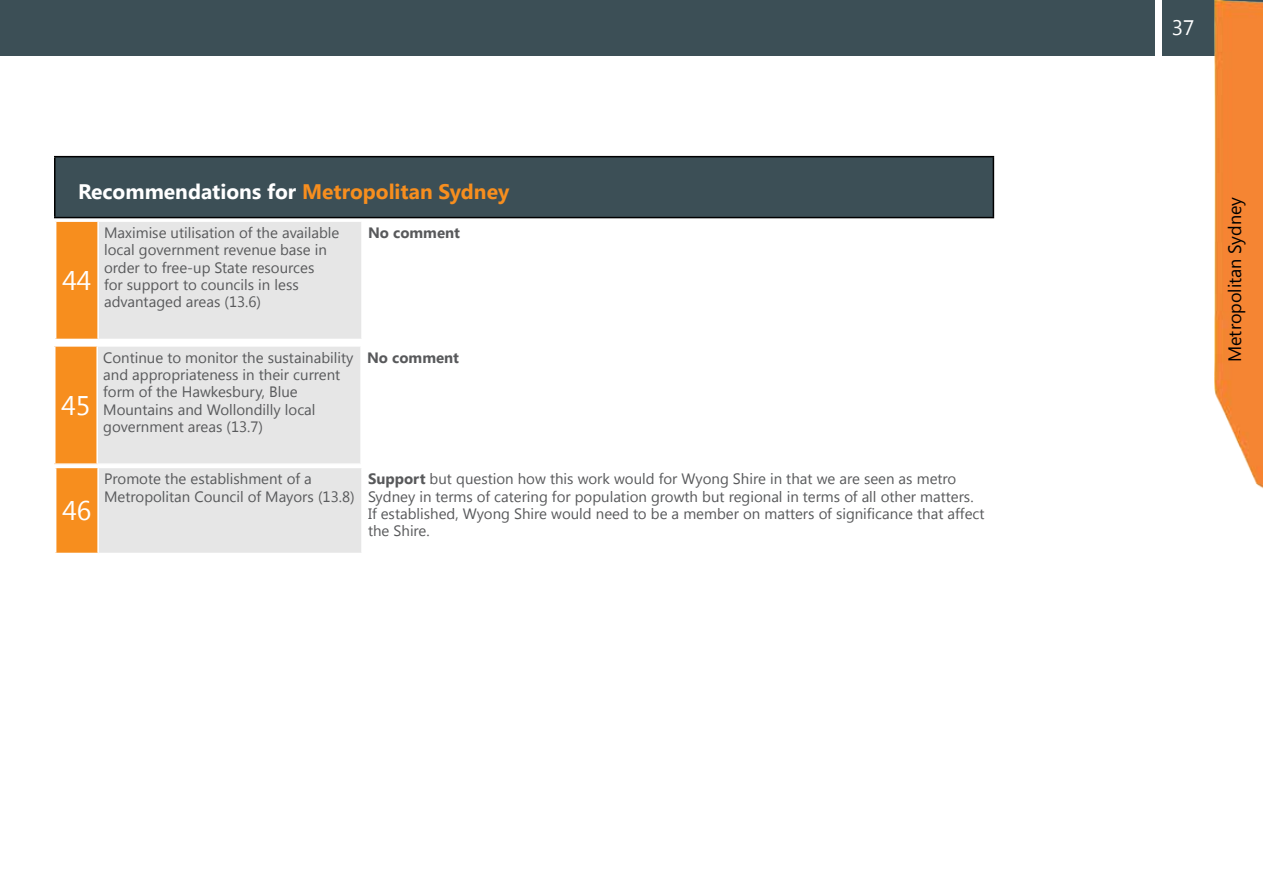
<style>
.page{position:relative;width:1263px;height:893px;background:#fff}
.page>*{position:absolute;margin:0;border:0;box-sizing:border-box;transform-origin:0 0}
.t1{font:27px "Segoe UI";color:#fff}
.t2{font:700 21px "Segoe UI";color:#fff}
.t3{font:21px "Segoe UI";color:#fff}
.t4{font:18px "Segoe UI";color:#000}
.t5{font:15px/17.2px "Segoe UI";color:#58595b}
.t6{font:700 15px "Segoe UI";color:#58595b}
.s1{color:#f78e1e}
.s2{font-weight:700}
</style>
<div class="page">
<div style="left:0;top:0;width:1263px;height:55px;background:#3c4f56"></div>
<div style="left:1155px;top:0;width:6px;height:70px;background:#fff"></div>
<div style="left:55px;top:157px;width:938px;height:61px;background:#3c4f56"></div>
<hr style="left:54px;top:156px;width:940px;height:1px;background:#000">
<hr style="left:54px;top:157px;width:2px;height:60px;background:#000">
<hr style="left:993px;top:157px;width:1px;height:60px;background:#000">
<hr style="left:54px;top:217px;width:940px;height:1px;background:#000">
<div style="left:56px;top:221px;width:42px;height:118px;background:#f78e1e"></div>
<div style="left:98px;top:221px;width:264px;height:118px;background:#e6e6e6"></div>
<hr style="left:55px;top:220px;width:43px;height:2px;background:#fff">
<hr style="left:98px;top:220px;width:264px;height:2px;background:#fff">
<hr style="left:97px;top:222px;width:2px;height:117px;background:#fff">
<hr style="left:361px;top:222px;width:2px;height:117px;background:#fff">
<div style="left:55px;top:346px;width:42px;height:118px;background:#f78e1e"></div>
<div style="left:97px;top:346px;width:264px;height:118px;background:#e6e6e6"></div>
<hr style="left:54px;top:345px;width:43px;height:2px;background:#fff">
<hr style="left:54px;top:347px;width:2px;height:116px;background:#fff">
<hr style="left:97px;top:345px;width:264px;height:2px;background:#fff">
<hr style="left:96px;top:347px;width:2px;height:116px;background:#fff">
<hr style="left:360px;top:347px;width:2px;height:116px;background:#fff">
<hr style="left:54px;top:463px;width:43px;height:2px;background:#fff">
<hr style="left:97px;top:463px;width:264px;height:2px;background:#fff">
<div style="left:56px;top:467px;width:42px;height:86px;background:#f78e1e"></div>
<div style="left:98px;top:467px;width:264px;height:86px;background:#e6e6e6"></div>
<hr style="left:55px;top:467px;width:43px;height:1px;background:#fff">
<hr style="left:98px;top:467px;width:264px;height:1px;background:#fff">
<hr style="left:97px;top:468px;width:2px;height:85px;background:#fff">
<hr style="left:361px;top:468px;width:2px;height:85px;background:#fff">
<img style="left:1214px;top:0;width:49px;height:489px">
<h2 class="t2" style="left:78px;top:176px;width:433px">Recommendations for <span class="s1">Metropolitan Sydney</span></h2>
<h1 class="t1" style="left:62px;top:262px;width:31px">44</h1>
<p class="t5" style="left:104px;top:223px;width:237px">Maximise utilisation of the available local government revenue base in order to free-up State resources<br>for support to councils in less advantaged areas (13.6)</p>
<p class="t6" style="left:368px;top:222px;width:94px">No comment</p>
<h1 class="t1" style="left:61px;top:387px;width:31px">45</h1>
<p class="t5" style="left:103px;top:348px;width:252px">Continue to monitor the sustainability and appropriateness in their current form of the Hawkesbury, Blue<br>Mountains and Wollondilly local government areas (13.7)</p>
<p class="t6" style="left:367px;top:347px;width:94px">No comment</p>
<h1 class="t1" style="left:62px;top:492px;width:31px">46</h1>
<p class="t5" style="left:104px;top:470px;width:252px">Promote the establishment of a<br>Metropolitan Council of Mayors (13.8)</p>
<p class="t5" style="left:368px;top:470px;width:618px"><span class="s2">Support</span> but question how this work would for Wyong Shire in that we are seen as metro Sydney in terms of catering for population growth but regional in terms of all other matters.<br>If established, Wyong Shire would need to be a member on matters of significance that affect the Shire.</p>
<h2 class="t3" style="left:1172px;top:13px;width:24px">37</h2>
<p class="t4" style="left:1222px;top:362px;width:167px;rotate:-90deg">Metropolitan Sydney</p>
</div>
